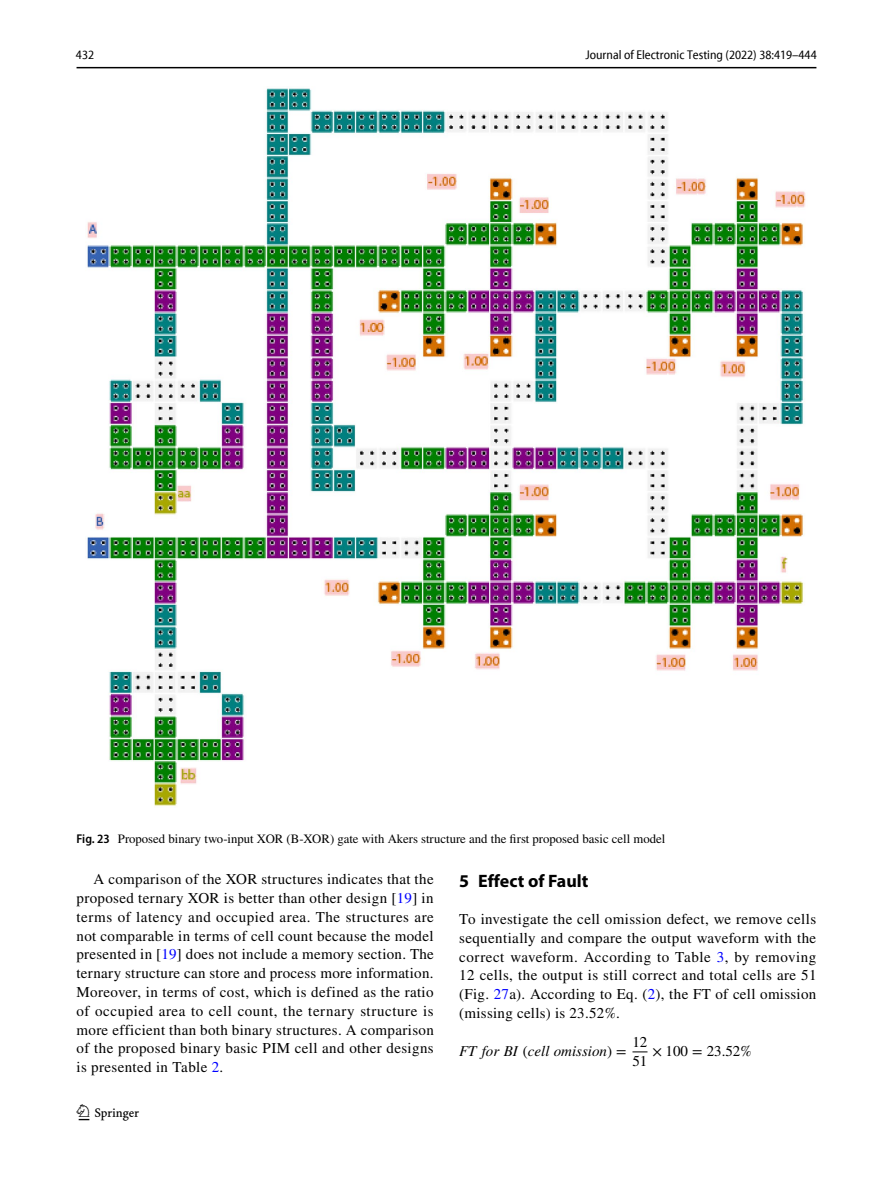
<style>
.page{position:relative;width:893px;height:1187px;background:#fff}
.page>*{position:absolute;margin:0;border:0;box-sizing:border-box;transform-origin:0 0}
.t1{font:22.5px "Springnew Regular 2";color:#000}
.t2{font:700 18px "Myriad Pro";color:#000}
.t3{font:15px/18.8px "STIX";letter-spacing:.02em;color:#000;text-align:justify}
.t4{font:15px "STIX General Italic 3";color:#000}
.t5{font:15px/19.2px "STIX General Regular 3";color:#000}
.t6{font:12.75px "STIX";color:#000}
.t7{font:semi-condensed 12.75px "Myriad Pro Unic";color:#000}
.s1{font-family:"Myriad Pro";font-weight:600;font-stretch:semi-condensed}
.s2{color:#00f}
.s3{font-family:"STIX Math Regular 3"}
</style>
<div class="page">
<hr style="left:77px;top:67px;width:739px;height:1px;background:#000">
<svg style="left:632px;top:1051px;width:15px;height:1px"></svg>
<img style="left:87px;top:88px;width:719px;height:718px">
<p class="t7" style="left:76px;top:50px;width:20px">432</p>
<p class="t7" style="left:585px;top:50px;width:233px">Journal of Electronic Testing (2022) 38:419–444</p>
<p class="t6" style="left:77px;top:829px;width:590px"><span class="s1">Fig. 23</span> Proposed binary two-input XOR (B-XOR) gate with Akers structure and the first proposed basic cell model</p>
<p class="t3" style="left:77px;top:871px;width:359px;text-indent:17px">A comparison of the XOR structures indicates that the proposed ternary XOR is better than other design [<span class="s2">19</span>] in terms of latency and occupied area. The structures are not comparable in terms of cell count because the model presented in [<span class="s2">19</span>] does not include a memory section. The ternary structure can store and process more information.<br>Moreover, in terms of cost, which is defined as the ratio of occupied area to cell count, the ternary structure is more efficient than both binary structures. A comparison of the proposed binary basic PIM cell and other designs is presented in Table <span class="s2">2</span>.</p>
<p class="t2" style="left:459px;top:868px;width:131px">5 Effect of Fault</p>
<p class="t3" style="left:459px;top:910px;width:359px">To investigate the cell omission defect, we remove cells sequentially and compare the output waveform with the correct waveform. According to Table <span class="s2">3</span>, by removing 12 cells, the output is still correct and total cells are 51 (Fig. <span class="s2">27</span>a). According to Eq. (<span class="s2">2</span>), the FT of cell omission (missing cells) is 23.52%.</p>
<p class="t4" style="left:459px;top:1045px;width:169px">FT for BI <span class="s3">(</span>cell omission<span class="s3">) =</span></p>
<p class="t5" style="left:632px;top:1033px;width:17px">12<br>51</p>
<p class="t5" style="left:653px;top:1041px;width:101px"><span class="s3">×</span> 100 <span class="s3">=</span> 23.52<span class="s3">%</span></p>
<h1 class="t1" style="left:79px;top:1104px;width:62px">1 3</h1>
</div>
